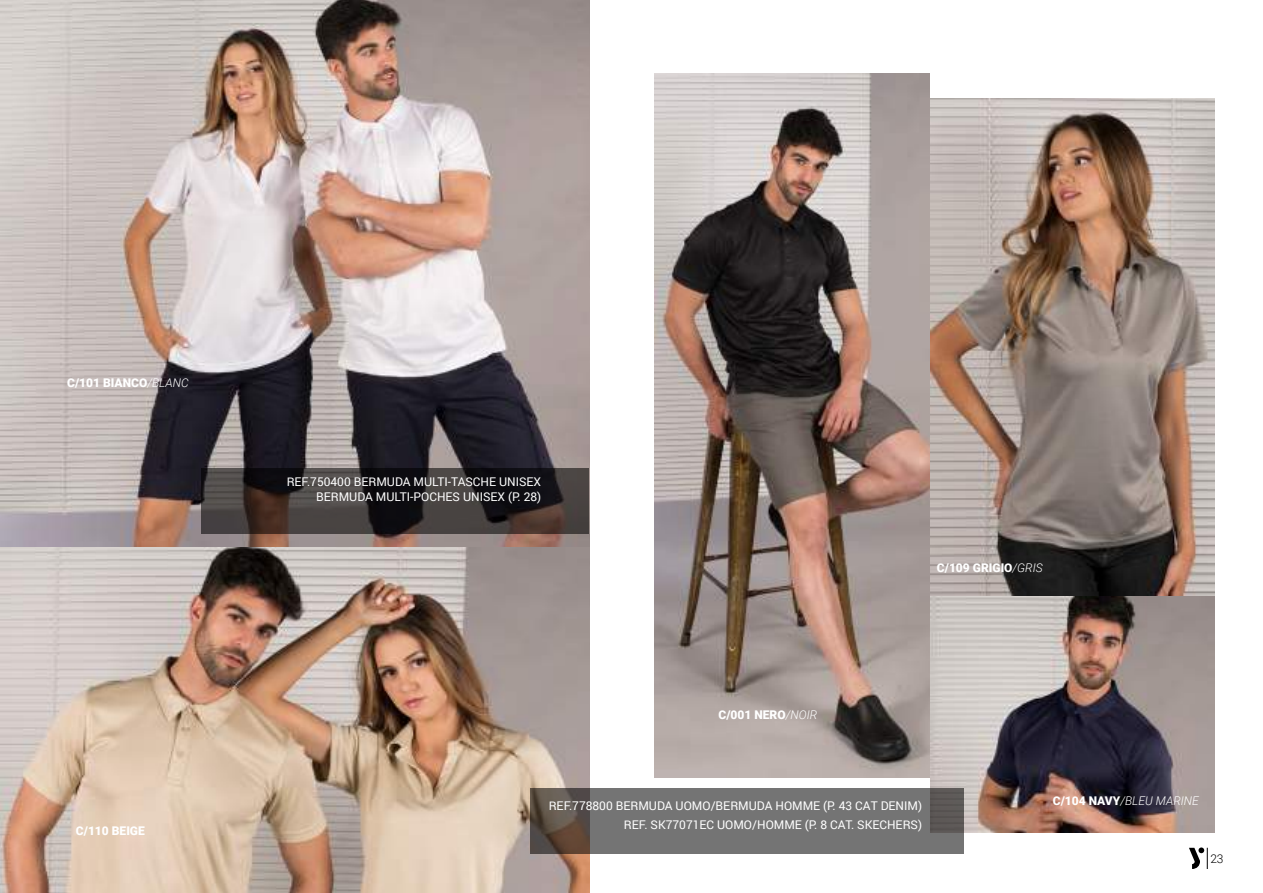
<style>
.page{position:relative;width:1263px;height:893px;background:#fff}
.page>*{position:absolute;margin:0;border:0;box-sizing:border-box;transform-origin:0 0}
.t1{font:12px/14.4px "Roboto";color:#fff;text-align:right}
.t2{font:900 12px "Roboto";color:#fff}
.t3{font:italic 300 12px "Roboto";color:#fff}
.t4{font:300 12px "Roboto";color:#000}
.s1{font-weight:300;font-style:italic}
.s2{font-weight:900;font-style:normal}
</style>
<div class="page">
<img style="left:0;top:0;width:590px;height:893px">
<svg style="left:1189px;top:847px;width:19px;height:22px"></svg>
<img style="left:931px;top:98px;width:283px;height:734px">
<img style="left:655px;top:74px;width:274px;height:704px">
<svg style="left:530px;top:788px;width:434px;height:66px;background:#6f6d6b"></svg>
<svg style="left:201px;top:468px;width:388px;height:66px;background:#342f2e"></svg>
<p class="t2" style="left:67px;top:374px;width:123px">C/101 BIANCO<span class="s1">/BLANC</span></p>
<p class="t2" style="left:76px;top:823px;width:70px">C/110 BEIGE</p>
<p class="t1" style="left:287px;top:474px;width:256px">REF.750400 BERMUDA MULTI-TASCHE UNISEX<br>BERMUDA MULTI-POCHES UNISEX (P. 28)</p>
<p class="t2" style="left:937px;top:559px;width:107px">C/109 GRIGIO<span class="s1">/GRIS</span></p>
<p class="t2" style="left:718px;top:706px;width:100px">C/001 NERO<span class="s1">/NOIR</span></p>
<p class="t1" style="left:549px;top:798px;width:375px">REF.778800 BERMUDA UOMO/BERMUDA HOMME (P. 43 CAT DENIM)</p>
<p class="t1" style="left:624px;top:817px;width:300px">REF. SK77071EC UOMO/HOMME (P. 8 CAT. SKECHERS)</p>
<p class="t3" style="left:1053px;top:793px;width:148px"><span class="s2">C/104 NAVY</span>/BLEU MARINE</p>
<p class="t4" style="left:1210px;top:850px;width:15px">23</p>
</div>
